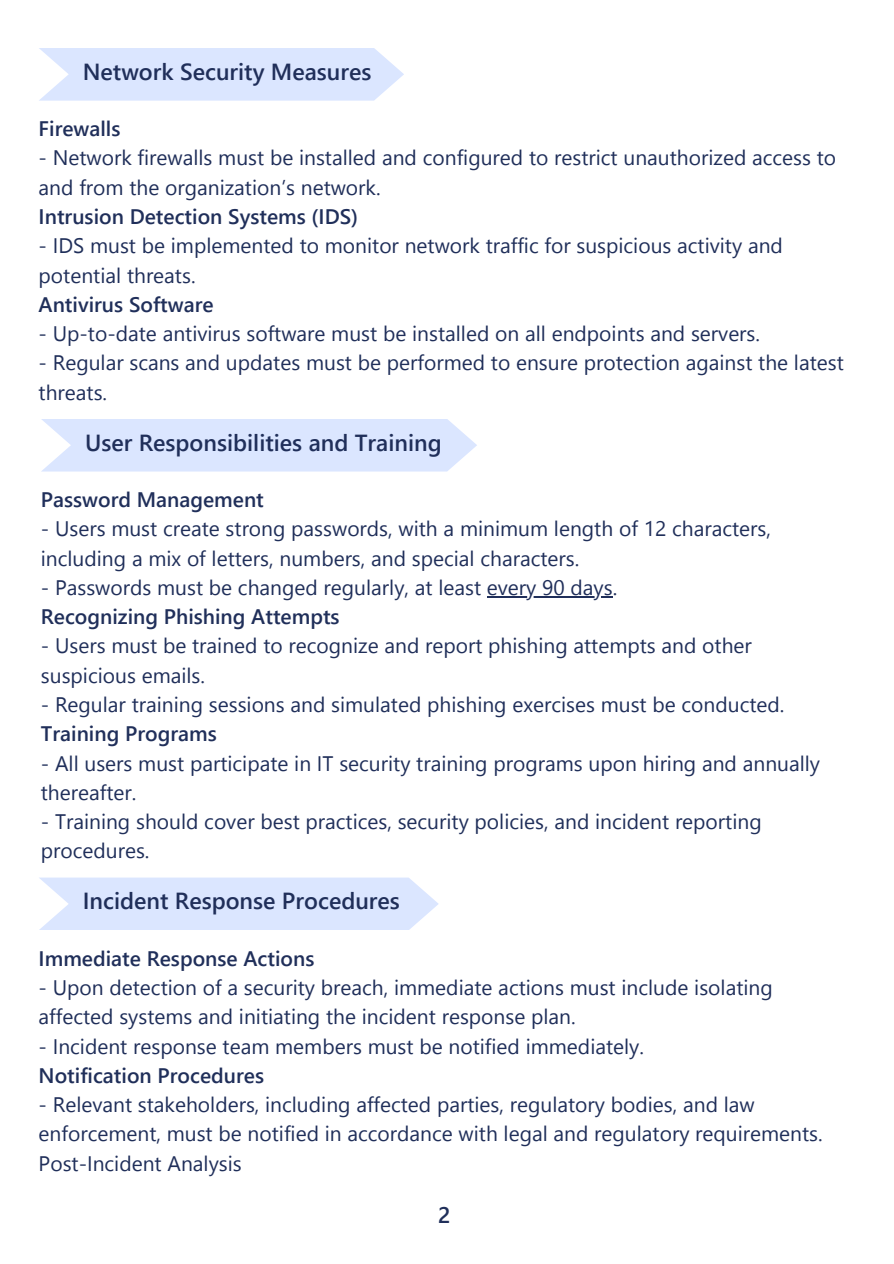
<style>
.page{position:relative;width:894px;height:1264px;background:#fff}
.page>*{position:absolute;margin:0;border:0;box-sizing:border-box;transform-origin:0 0}
.t1{font:600 23.25px "Segoe UI";color:#202f5a}
.t2{font:600 22.5px "Segoe UI";color:#202f5a}
.t3{font:21px/29.2px "Segoe UI";color:#202f5a}
.t4{font:600 21px "Segoe UI";color:#202f5a}
</style>
<div class="page">
<svg style="left:39px;top:48px;width:365px;height:53px;background:#dee8ff"></svg>
<div style="left:41px;top:419px;width:436px;height:52px;background:#dbe6ff"></div>
<hr style="left:487px;top:596px;width:125px;height:1px;background:#202f5a">
<svg style="left:39px;top:877px;width:399px;height:53px;background:#dde8ff"></svg>
<p class="t1" style="left:83px;top:55px;width:290px">Network Security Measures</p>
<p class="t4" style="left:39px;top:113px;width:83px">Firewalls</p>
<p class="t3" style="left:39px;top:142px;width:798px">- Network firewalls must be installed and configured to restrict unauthorized access to and from the organization’s network.</p>
<p class="t4" style="left:39px;top:201px;width:321px">Intrusion Detection Systems (IDS)</p>
<p class="t3" style="left:39px;top:230px;width:745px">- IDS must be implemented to monitor network traffic for suspicious activity and potential threats.</p>
<p class="t4" style="left:39px;top:289px;width:176px">Antivirus Software</p>
<p class="t3" style="left:39px;top:318px;width:722px">- Up-to-date antivirus software must be installed on all endpoints and servers.</p>
<p class="t3" style="left:39px;top:347px;width:806px">- Regular scans and updates must be performed to ensure protection against the latest threats.</p>
<p class="t1" style="left:85px;top:425px;width:358px">User Responsibilities and Training</p>
<p class="t4" style="left:41px;top:484px;width:224px">Password Management</p>
<p class="t3" style="left:41px;top:513px;width:731px">- Users must create strong passwords, with a minimum length of 12 characters, including a mix of letters, numbers, and special characters.</p>
<p class="t3" style="left:41px;top:571px;width:577px">- Passwords must be changed regularly, at least every 90 days.</p>
<p class="t4" style="left:41px;top:601px;width:300px">Recognizing Phishing Attempts</p>
<p class="t3" style="left:41px;top:630px;width:712px">- Users must be trained to recognize and report phishing attempts and other</p>
<p class="t3" style="left:41px;top:659px;width:166px">suspicious emails.</p>
<p class="t3" style="left:41px;top:688px;width:744px">- Regular training sessions and simulated phishing exercises must be conducted.</p>
<p class="t4" style="left:41px;top:718px;width:177px">Training Programs</p>
<p class="t3" style="left:41px;top:747px;width:780px">- All users must participate in IT security training programs upon hiring and annually</p>
<p class="t3" style="left:41px;top:776px;width:97px">thereafter.</p>
<p class="t3" style="left:41px;top:805px;width:722px">- Training should cover best practices, security policies, and incident reporting</p>
<p class="t3" style="left:41px;top:835px;width:110px">procedures.</p>
<p class="t1" style="left:83px;top:884px;width:318px">Incident Response Procedures</p>
<p class="t4" style="left:39px;top:943px;width:277px">Immediate Response Actions</p>
<p class="t3" style="left:39px;top:971px;width:735px">- Upon detection of a security breach, immediate actions must include isolating affected systems and initiating the incident response plan.</p>
<p class="t3" style="left:39px;top:1030px;width:606px">- Incident response team members must be notified immediately.</p>
<p class="t4" style="left:39px;top:1060px;width:227px">Notification Procedures</p>
<p class="t3" style="left:39px;top:1088px;width:785px">- Relevant stakeholders, including affected parties, regulatory bodies, and law enforcement, must be notified in accordance with legal and regulatory requirements.<br>Post-Incident Analysis</p>
<p class="t2" style="left:438px;top:1198px;width:14px">2</p>
</div>
